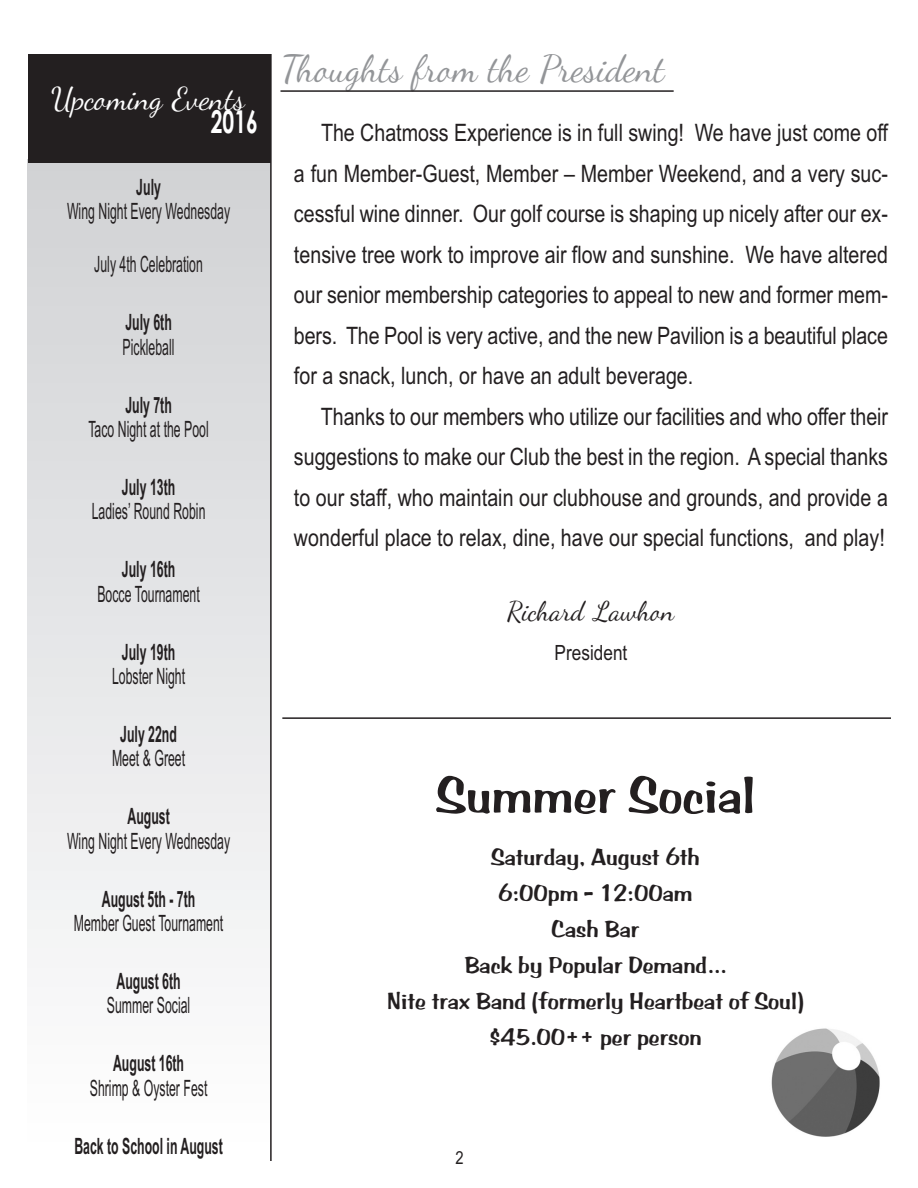
<style>
.page{position:relative;width:918px;height:1188px;background:#fff}
.page>*{position:absolute;margin:0;border:0;box-sizing:border-box;transform-origin:0 0}
.t1{font:52.5px "BRADDON";color:#231f20}
.t2{font:37.5px "Dancing Script OT";color:#939598}
.t3{font:31.5px "Dancing Script OT";color:#fff}
.t4{font:700 31.5px "Century Gothic";color:#fff;scale:.67 1}
.t5{font:27px "Dancing Script OT";color:#231f20}
.t6{font:24px/40.5px "Arial Narrow";color:#231f20;text-align:justify}
.t7{font:24px/36px "BRADDON";color:#231f20;text-align:center}
.t8{font:22.5px "Arial Narrow";color:#231f20;scale:.67 1}
.t9{font:700 22.5px "Arial Narrow";color:#231f20;scale:.67 1}
.t10{font:21px "Arial Narrow";color:#231f20}
.t11{font:18px "Arial Narrow";color:#231f20}
</style>
<div class="page">
<div style="left:28px;top:160px;width:243px;height:984px;background:linear-gradient(to bottom,#d0d1d4,#fefefe)"></div>
<hr style="left:270px;top:54px;width:2px;height:1107px;background:#231f20">
<div style="left:28px;top:54px;width:243px;height:109px;background:#231f20"></div>
<hr style="left:280px;top:90px;width:394px;height:2px;background:#231f20">
<hr style="left:282px;top:717px;width:609px;height:2px;background:#231f20">
<img style="left:771px;top:1028px;width:109px;height:109px">
<h3 class="t3" style="left:52px;top:80px;width:195px">Upcoming Events</h3>
<h3 class="t4" style="left:211px;top:104px;width:72px">2016</h3>
<p class="t9" style="left:136px;top:174px;width:38px">July</p>
<p class="t8" style="left:67px;top:198px;width:245px">Wing Night Every Wednesday</p>
<p class="t8" style="left:94px;top:252px;width:164px">July 4th Celebration</p>
<p class="t9" style="left:125px;top:309px;width:71px">July 6th</p>
<p class="t8" style="left:123px;top:334px;width:79px">Pickleball</p>
<p class="t9" style="left:125px;top:392px;width:71px">July 7th</p>
<p class="t8" style="left:88px;top:416px;width:181px">Taco Night at the Pool</p>
<p class="t9" style="left:122px;top:474px;width:81px">July 13th</p>
<p class="t8" style="left:92px;top:499px;width:171px">Ladies’ Round Robin</p>
<p class="t9" style="left:122px;top:556px;width:81px">July 16th</p>
<p class="t8" style="left:97px;top:581px;width:154px">Bocce Tournament</p>
<p class="t9" style="left:122px;top:639px;width:81px">July 19th</p>
<p class="t8" style="left:112px;top:663px;width:111px">Lobster Night</p>
<p class="t9" style="left:120px;top:721px;width:86px">July 22nd</p>
<p class="t8" style="left:112px;top:746px;width:111px">Meet &amp; Greet</p>
<p class="t9" style="left:127px;top:803px;width:65px">August</p>
<p class="t8" style="left:67px;top:828px;width:245px">Wing Night Every Wednesday</p>
<p class="t9" style="left:102px;top:886px;width:141px">August 5th - 7th</p>
<p class="t8" style="left:74px;top:910px;width:225px">Member Guest Tournament</p>
<p class="t9" style="left:117px;top:968px;width:97px">August 6th</p>
<p class="t8" style="left:107px;top:993px;width:126px">Summer Social</p>
<p class="t9" style="left:113px;top:1050px;width:108px">August 16th</p>
<p class="t8" style="left:90px;top:1075px;width:177px">Shrimp &amp; Oyster Fest</p>
<p class="t9" style="left:74px;top:1133px;width:223px">Back to School in August</p>
<h2 class="t2" style="left:284px;top:46px;width:383px">Thoughts from the President</h2>
<p class="t6" style="left:294px;top:113px;width:596px;text-indent:27px">The Chatmoss Experience is in full swing! We have just come off a fun Member-Guest, Member – Member Weekend, and a very suc&shy;cessful wine dinner. Our golf course is shaping up nicely after our ex&shy;tensive tree work to improve air flow and sunshine. We have altered our senior membership categories to appeal to new and former mem&shy;bers. The Pool is very active, and the new Pavilion is a beautiful place for a snack, lunch, or have an adult beverage.</p>
<p class="t6" style="left:294px;top:396px;width:595px;text-indent:27px">Thanks to our members who utilize our facilities and who offer their suggestions to make our Club the best in the region. A special thanks to our staff, who maintain our clubhouse and grounds, and provide a wonderful place to relax, dine, have our special functions, and play!</p>
<p class="t5" style="left:507px;top:595px;width:169px">Richard Lawhon</p>
<p class="t10" style="left:555px;top:641px;width:74px">President</p>
<h1 class="t1" style="left:436px;top:765px;width:320px">Summer Social</h1>
<p class="t7" style="left:387px;top:839px;width:418px">Saturday, August 6th<br>6:00pm - 12:00am<br>Cash Bar<br>Back by Popular Demand...<br>Nite trax Band (formerly Heartbeat of Soul) $45.00++ per person</p>
<p class="t11" style="left:455px;top:1147px;width:10px">2</p>
</div>
